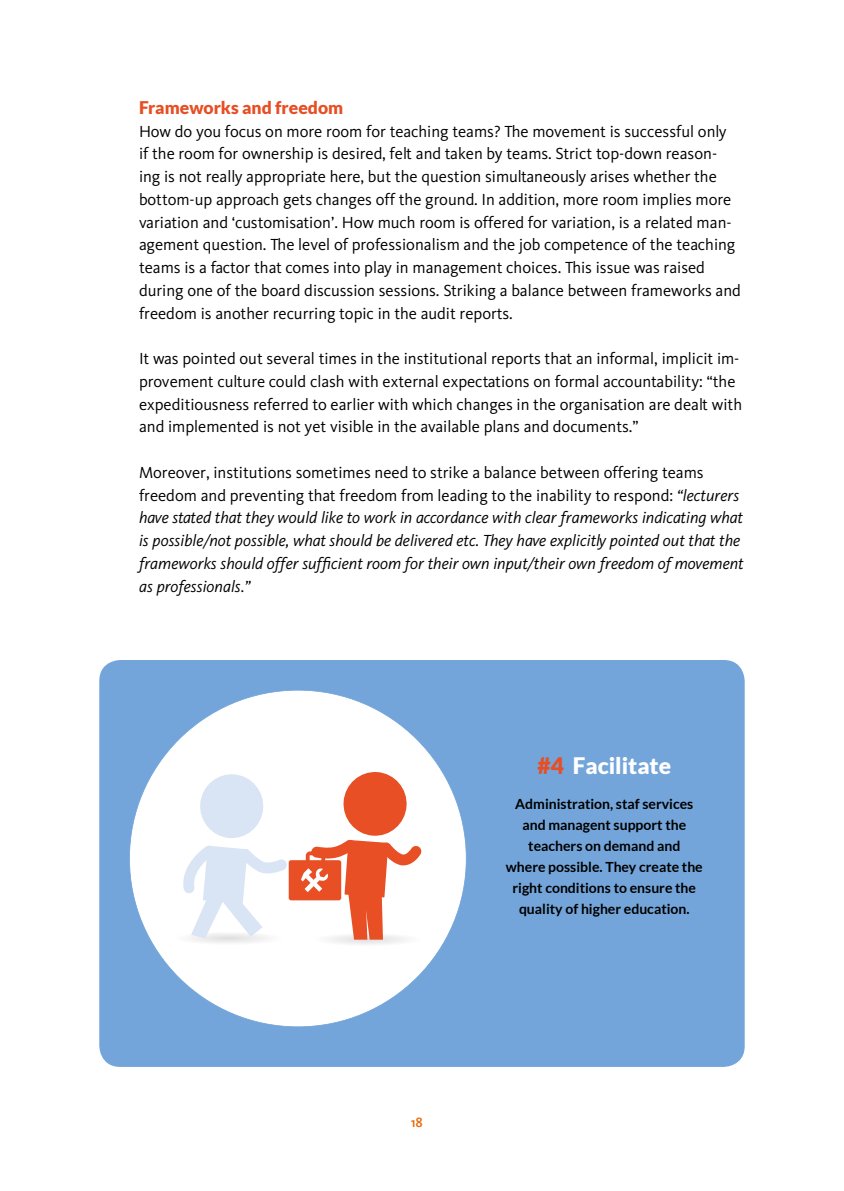
<style>
.page{position:relative;width:844px;height:1191px;background:#fff}
.page>*{position:absolute;margin:0;border:0;box-sizing:border-box;transform-origin:0 0}
.t1{font:900 22.75px "Lato";color:#fff}
.t2{font:900 17.5px "Lato";color:#e84e24}
.t3{font:16.62px/22.8px "Kievit";color:#000}
.t4{font:italic 16.62px/22.8px "Kievit";color:#000}
.t5{font:700 14px/21px "Lato";color:#000;text-align:center}
.t6{font:500 14px "Kievit";color:#eb6606}
.s1{font-style:normal}
.s2{color:#e84e24}
</style>
<div class="page">
<div style="left:99px;top:660px;width:645px;height:407px;background:#73a5da;border-radius:21px"></div>
<svg style="left:129px;top:690px;width:337px;height:337px;fill:#fff"></svg>
<p class="t2" style="left:139px;top:97px;width:206px">Frameworks and freedom</p>
<p class="t3" style="left:139px;top:120px;width:603px">How do you focus on more room for teaching teams? The movement is successful only<br>if the room for ownership is desired, felt and taken by teams. Strict top-down reason&shy;ing is not really appropriate here, but the question simultaneously arises whether the bottom-up approach gets changes off the ground. In addition, more room implies more variation and ‘customisation’. How much room is offered for variation, is a related man&shy;agement question. The level of professionalism and the job competence of the teaching teams is a factor that comes into play in management choices. This issue was raised during one of the board discussion sessions. Striking a balance between frameworks and freedom is another recurring topic in the audit reports.</p>
<p class="t3" style="left:139px;top:347px;width:604px">It was pointed out several times in the institutional reports that an informal, implicit im&shy;provement culture could clash with external expectations on formal accountability: “the expeditiousness referred to earlier with which changes in the organisation are dealt with and implemented is not yet visible in the available plans and documents.”</p>
<p class="t4" style="left:139px;top:461px;width:606px"><span class="s1">Moreover, institutions sometimes need to strike a balance between offering teams freedom and preventing that freedom from leading to the inability to respond:</span> “lecturers have stated that they would like to work in accordance with clear frameworks indicating what is possible/not possible, what should be delivered etc. They have explicitly pointed out that the frameworks should offer sufficient room for their own input/their own freedom of movement as professionals.”</p>
<p class="t6" style="left:410px;top:1114px;width:14px">18</p>
<h1 class="t1" style="left:537px;top:752px;width:135px"><span class="s2">#4</span> Facilitate</h1>
<p class="t5" style="left:505px;top:793px;width:198px">Administration, staf services and managent support the teachers on demand and<br>where possible. They create the right conditions to ensure the quality of higher education.</p>
</div>
